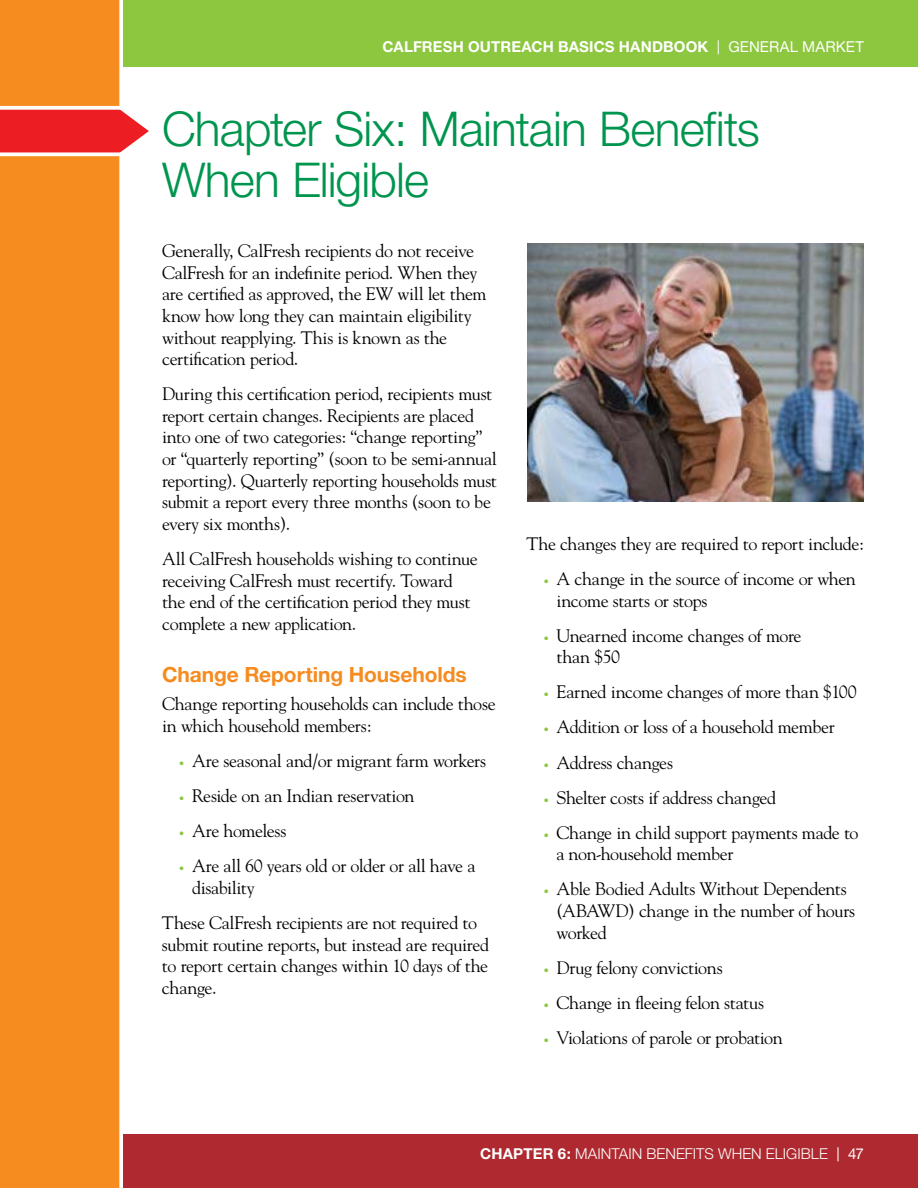
<style>
.page{position:relative;width:918px;height:1188px;background:#fff}
.page>*{position:absolute;margin:0;border:0;box-sizing:border-box;transform-origin:0 0}
.t1{font:300 48px/51px "Helvetica Neue";letter-spacing:-.015em;color:#00954e}
.t2{font:700 21px "Helvetica Neue";letter-spacing:-.005em;color:#f68b1f}
.t3{font:18px/21.6px "Goudy";letter-spacing:-.02em;color:#000}
.t4{font:300 15px "Helvetica Neue";letter-spacing:.005em;color:#fff}
.t5{font:700 15px "Helvetica Neue";letter-spacing:.01em;color:#fff}
.t6{font:15px "Helvetica Neue";letter-spacing:.01em;color:#fff}
.s1{font-weight:700}
.s2{font-size:18.75px}
.s3{font-size:10.5px;color:#8dc63f}
.s4{font-weight:400;font-size:18.75px}
.s5{font-weight:400}
</style>
<div class="page">
<div style="left:0;top:0;width:120px;height:1188px;background:#f68b1f"></div>
<div style="left:123px;top:0;width:795px;height:67px;background:#8dc63f"></div>
<svg style="left:0;top:104px;width:149px;height:54px"></svg>
<div style="left:123px;top:1134px;width:795px;height:54px;background:#af2a30"></div>
<hr style="left:0;top:0;width:1px;height:67px;background:#8dc63f">
<hr style="left:0;top:1134px;width:1px;height:54px;background:#8dc63f">
<img style="left:527px;top:243px;width:337px;height:258px">
<p class="t5" style="left:383px;top:38px;width:129px">CalFresh OUTREA</p>
<p class="t5" style="left:532px;top:38px;width:144px">CH BASICS Handboo</p>
<p class="t6" style="left:698px;top:38px;width:168px"><span class="s1">k</span> <span class="s2">|</span> GENERAL MARKET</p>
<p class="t1" style="left:162px;top:102px;width:600px">Chapter Six: Maintain Benefits<br>When Eligible</p>
<p class="t3" style="left:162px;top:240px;width:326px">Generally, CalFresh recipients do not receive CalFresh for an indefinite period. When they are certified as approved, the EW will let them know how long they can maintain eligibility without reapplying. This is known as the certification period.</p>
<p class="t3" style="left:162px;top:383px;width:336px">During this certification period, recipients must report certain changes. Recipients are placed into one of two categories: “change reporting” or “quarterly reporting” (soon to be semi-annual reporting). Quarterly reporting households must submit a report every three months (soon to be every six months).</p>
<p class="t3" style="left:162px;top:547px;width:317px">All CalFresh households wishing to continue receiving CalFresh must recertify. Toward the end of the certification period they must complete a new application.</p>
<p class="t2" style="left:162px;top:661px;width:306px">Change Reporting Households</p>
<p class="t3" style="left:162px;top:693px;width:335px">Change reporting households can include those in which household members:</p>
<p class="t3" style="left:178px;top:749px;width:309px"><span class="s3">•</span> Are seasonal and/or migrant farm workers</p>
<p class="t3" style="left:178px;top:785px;width:238px"><span class="s3">•</span> Reside on an Indian reservation</p>
<p class="t3" style="left:178px;top:820px;width:109px"><span class="s3">•</span> Are homeless</p>
<p class="t3" style="left:192px;top:855px;width:285px;text-indent:-14px"><span class="s3">•</span> Are all 60 years old or older or all have a disability</p>
<p class="t3" style="left:162px;top:911px;width:329px">These CalFresh recipients are not required to submit routine reports, but instead are required to report certain changes within 10 days of the change.</p>
<p class="t3" style="left:526px;top:532px;width:339px">The changes they are required to report include:</p>
<p class="t3" style="left:556px;top:567px;width:301px;text-indent:-14px"><span class="s3">•</span> A change in the source of income or when income starts or stops</p>
<p class="t3" style="left:556px;top:624px;width:247px;text-indent:-14px"><span class="s3">•</span> Unearned income changes of more than $50</p>
<p class="t3" style="left:543px;top:681px;width:315px"><span class="s3">•</span> Earned income changes of more than $100</p>
<p class="t3" style="left:543px;top:716px;width:293px"><span class="s3">•</span> Addition or loss of a household member</p>
<p class="t3" style="left:543px;top:751px;width:132px"><span class="s3">•</span> Address changes</p>
<p class="t3" style="left:543px;top:786px;width:235px"><span class="s3">•</span> Shelter costs if address changed</p>
<p class="t3" style="left:556px;top:821px;width:304px;text-indent:-14px"><span class="s3">•</span> Change in child support payments made to a non-household member</p>
<p class="t3" style="left:556px;top:878px;width:300px;text-indent:-14px"><span class="s3">•</span> Able Bodied Adults Without Dependents (ABAWD) change in the number of hours worked</p>
<p class="t3" style="left:543px;top:956px;width:181px"><span class="s3">•</span> Drug felony convictions</p>
<p class="t3" style="left:543px;top:991px;width:223px"><span class="s3">•</span> Change in fleeing felon status</p>
<p class="t3" style="left:543px;top:1026px;width:241px"><span class="s3">•</span> Violations of parole or probation</p>
<p class="t4" style="left:480px;top:1145px;width:294px"><span class="s1">Chapter 6:</span> Maintain Benefits When ELIGI</p>
<p class="t4" style="left:801px;top:1145px;width:65px">BLE <span class="s4">|</span> <span class="s5">47</span></p>
</div>
